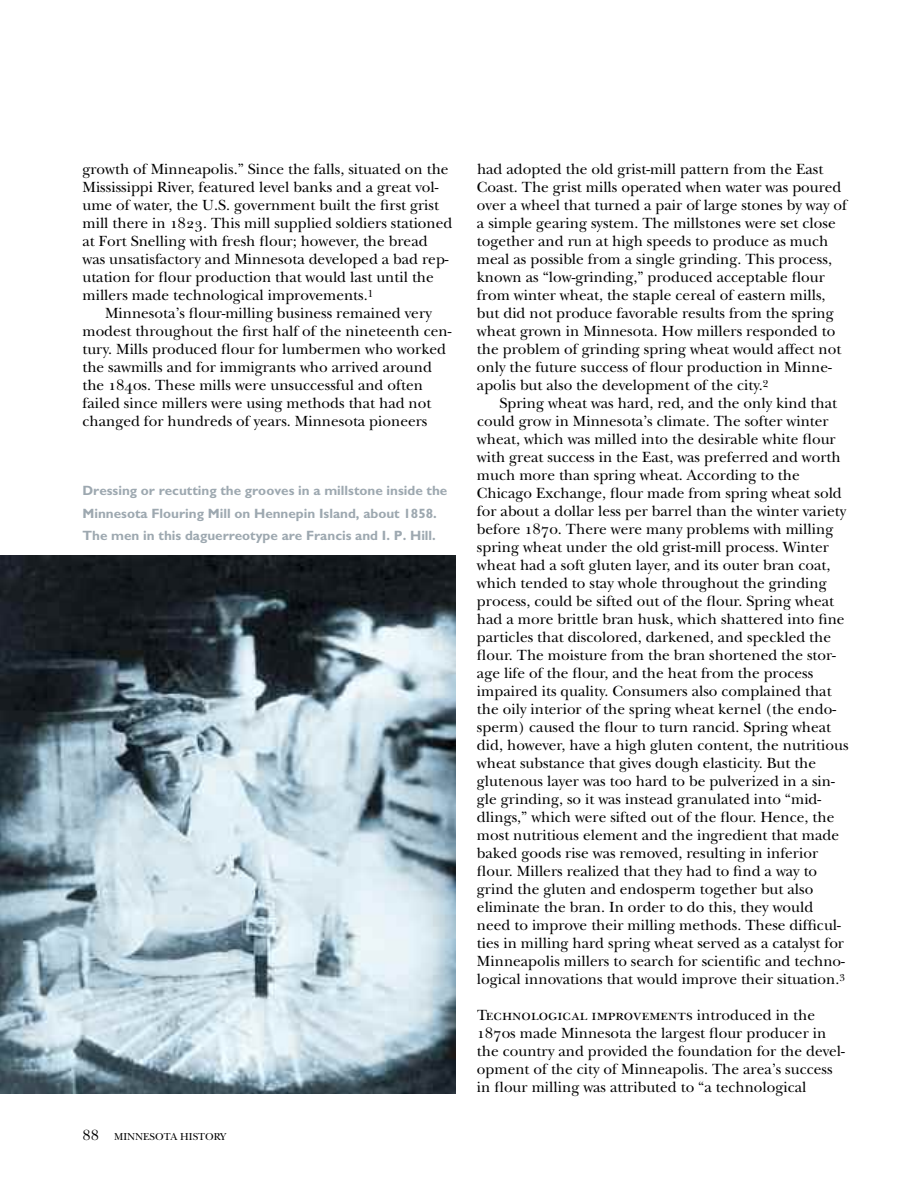
<style>
.page{position:relative;width:918px;height:1188px;background:#fff}
.page>*{position:absolute;margin:0;border:0;box-sizing:border-box;transform-origin:0 0}
.t1{font:15.3px/18px "New Baskerville";color:#000}
.t2{font:15.3px "New Baskerville SC";color:#000}
.t3{font:700 13.5px/22.5px "Gill Sans";color:#9da8b0}
.t4{font:10.5px "New Baskerville";color:#000}
.s1{font-family:"New Baskerville SC"}
.s2{font-family:"New Baskerville SC";font-size:15px}
.s3{font-family:"New Baskerville"}
</style>
<div class="page">
<img style="left:0;top:555px;width:455px;height:538px">
<p class="t1" style="left:82px;top:162px;width:371px">growth of Minneapolis.” Since the falls, situated on the Mississippi River, featured level banks and a great vol&shy;ume of water, the U.S. government built the first grist mill there in <span class="s1">1823</span>. This mill supplied soldiers stationed at Fort Snelling with fresh flour; however, the bread was unsatisfactory and Minnesota developed a bad rep&shy;utation for flour production that would last until the millers made technological improvements.<sup>1</sup></p>
<p class="t1" style="left:82px;top:306px;width:370px;text-indent:23px">Minnesota’s flour-milling business remained very modest throughout the first half of the nineteenth cen&shy;tury. Mills produced flour for lumbermen who worked the sawmills and for immigrants who arrived around the <span class="s1">1840</span>s. These mills were unsuccessful and often failed since millers were using methods that had not changed for hundreds of years. Minnesota pioneers</p>
<p class="t3" style="left:82px;top:481px;width:366px">Dressing or recutting the grooves in a millstone inside the<br>Minnesota Flouring Mill on Hennepin Island, about 1858.<br>The men in this daguerreotype are Francis and I. P. Hill.</p>
<p class="t4" style="left:82px;top:1133px;width:145px"><span class="s2">88</span> MINNESOTA HISTORY</p>
<p class="t1" style="left:477px;top:162px;width:372px">had adopted the old grist-mill pattern from the East Coast. The grist mills operated when water was poured over a wheel that turned a pair of large stones by way of a simple gearing system. The millstones were set close together and run at high speeds to produce as much meal as possible from a single grinding. This process, known as “low-grinding,” produced acceptable flour from winter wheat, the staple cereal of eastern mills, but did not produce favorable results from the spring wheat grown in Minnesota. How millers responded to the problem of grinding spring wheat would affect not only the future success of flour production in Minne&shy;apolis but also the development of the city.<sup>2</sup></p>
<p class="t1" style="left:477px;top:396px;width:373px;text-indent:23px">Spring wheat was hard, red, and the only kind that could grow in Minnesota’s climate. The softer winter wheat, which was milled into the desirable white flour with great success in the East, was preferred and worth much more than spring wheat. According to the Chicago Exchange, flour made from spring wheat sold for about a dollar less per barrel than the winter variety before <span class="s1">1870</span>. There were many problems with milling spring wheat under the old grist-mill process. Winter wheat had a soft gluten layer, and its outer bran coat, which tended to stay whole throughout the grinding process, could be sifted out of the flour. Spring wheat had a more brittle bran husk, which shattered into fine particles that discolored, darkened, and speckled the flour. The moisture from the bran shortened the stor&shy;age life of the flour, and the heat from the process impaired its quality. Consumers also complained that the oily interior of the spring wheat kernel (the endo&shy;sperm) caused the flour to turn rancid. Spring wheat did, however, have a high gluten content, the nutritious wheat substance that gives dough elasticity. But the glutenous layer was too hard to be pulverized in a sin&shy;gle grinding, so it was instead granulated into “mid&shy;dlings,” which were sifted out of the flour. Hence, the most nutritious element and the ingredient that made baked goods rise was removed, resulting in inferior flour. Millers realized that they had to find a way to grind the gluten and endosperm together but also eliminate the bran. In order to do this, they would need to improve their milling methods. These difficul&shy;ties in milling hard spring wheat served as a catalyst for Minneapolis millers to search for scientific and techno&shy;logical innovations that would improve their situation.<sup>3</sup></p>
<p class="t2" style="left:477px;top:1009px;width:340px">Technological improvements <span class="s3">introduced in the</span></p>
<p class="t1" style="left:477px;top:1026px;width:369px"><span class="s1">1870</span>s made Minnesota the largest flour producer in the country and provided the foundation for the devel&shy;opment of the city of Minneapolis. The area’s success in flour milling was attributed to “a technological</p>
</div>
